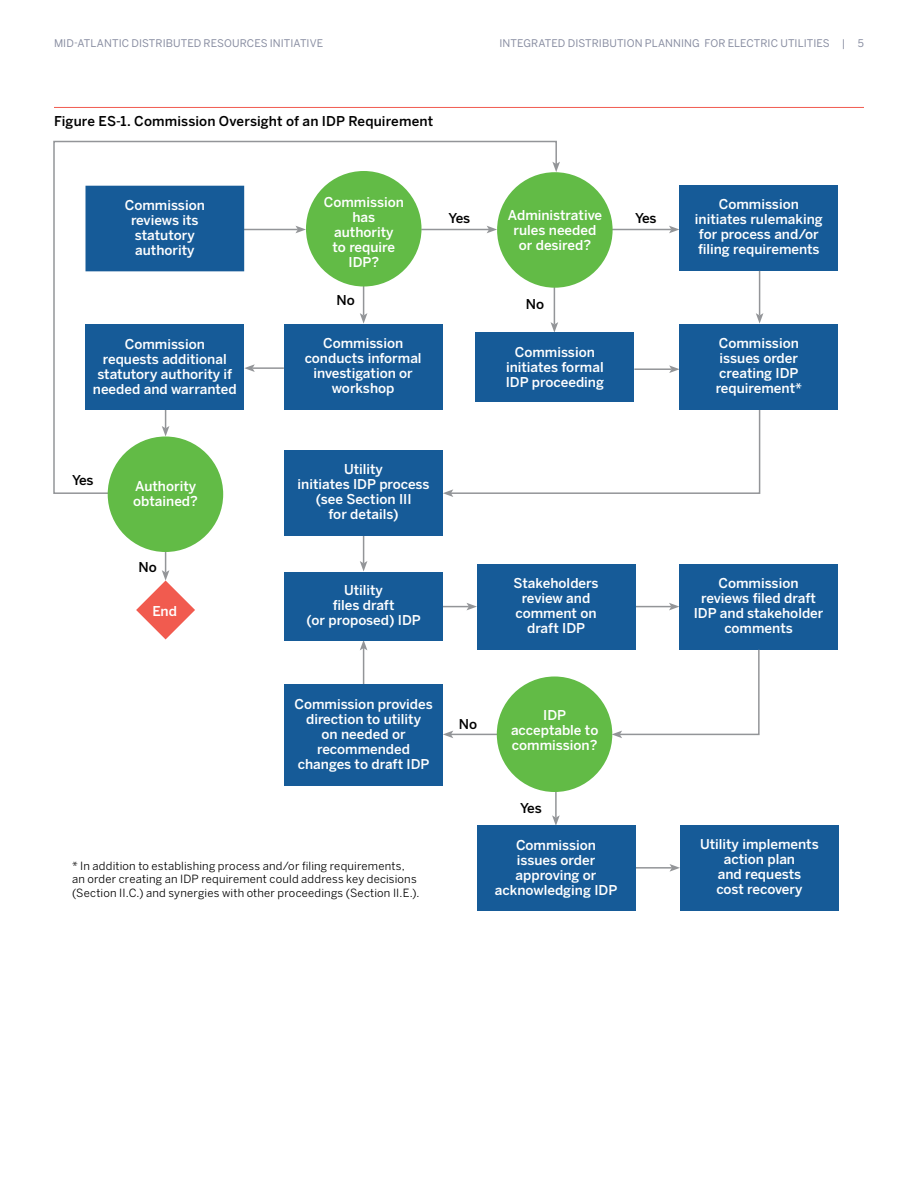
<style>
.page{position:relative;width:918px;height:1188px;background:#fff}
.page>*{position:absolute;margin:0;border:0;box-sizing:border-box;transform-origin:0 0}
.t1{font:500 13.5px/15px "Benton Sans";color:#fff;text-align:center}
.t2{font:500 13.5px "Benton Sans";letter-spacing:.005em;color:#000}
.t3{font:11.25px/13.5px "Benton Sans";letter-spacing:.015em;color:#000}
.t4{font:10.5px "Benton Sans";letter-spacing:.005em;color:#888da1}
</style>
<div class="page">
<hr style="left:631px;top:867px;width:41px;height:2px;background:#939598">
<svg style="left:670px;top:864px;width:10px;height:8px"></svg>
<hr style="left:634px;top:606px;width:37px;height:1px;background:#939598">
<svg style="left:669px;top:603px;width:10px;height:7px"></svg>
<hr style="left:634px;top:368px;width:37px;height:2px;background:#939598">
<svg style="left:669px;top:365px;width:11px;height:8px"></svg>
<hr style="left:612px;top:229px;width:59px;height:1px;background:#939598">
<svg style="left:669px;top:226px;width:11px;height:7px"></svg>
<svg style="left:53px;top:140px;width:505px;height:355px"></svg>
<svg style="left:552px;top:162px;width:8px;height:10px"></svg>
<hr style="left:438px;top:606px;width:31px;height:1px;background:#939598">
<svg style="left:466px;top:603px;width:11px;height:7px"></svg>
<hr style="left:451px;top:734px;width:54px;height:1px;background:#939598">
<svg style="left:443px;top:731px;width:10px;height:7px"></svg>
<hr style="left:252px;top:367px;width:32px;height:2px;background:#939598">
<svg style="left:244px;top:364px;width:11px;height:8px"></svg>
<hr style="left:363px;top:526px;width:1px;height:37px;background:#939598">
<svg style="left:360px;top:561px;width:7px;height:10px"></svg>
<hr style="left:555px;top:782px;width:2px;height:36px;background:#939598">
<svg style="left:552px;top:815px;width:8px;height:11px"></svg>
<hr style="left:363px;top:648px;width:1px;height:37px;background:#939598">
<svg style="left:360px;top:640px;width:7px;height:10px"></svg>
<div style="left:86px;top:186px;width:158px;height:85px;background:#165b98"></div>
<div style="left:284px;top:684px;width:159px;height:101px;background:#165b98"></div>
<div style="left:86px;top:324px;width:158px;height:86px;background:#165b98"></div>
<div style="left:680px;top:185px;width:158px;height:86px;background:#165b98"></div>
<div style="left:477px;top:826px;width:158px;height:85px;background:#165b98"></div>
<div style="left:680px;top:825px;width:159px;height:85px;background:#165b98"></div>
<div style="left:477px;top:564px;width:158px;height:85px;background:#165b98"></div>
<div style="left:679px;top:564px;width:159px;height:86px;background:#165b98"></div>
<div style="left:476px;top:333px;width:158px;height:69px;background:#165b98"></div>
<div style="left:284px;top:450px;width:159px;height:86px;background:#165b98"></div>
<div style="left:284px;top:572px;width:159px;height:68px;background:#165b98"></div>
<div style="left:284px;top:324px;width:158px;height:85px;background:#165b98"></div>
<div style="left:306px;top:171px;width:116px;height:115px;background:#62bb46;border-radius:50%"></div>
<div style="left:108px;top:436px;width:115px;height:116px;background:#62bb46;border-radius:50%"></div>
<div style="left:497px;top:172px;width:116px;height:116px;background:#62bb46;border-radius:50%"></div>
<div style="left:497px;top:676px;width:115px;height:116px;background:#62bb46;border-radius:50%"></div>
<svg style="left:136px;top:551px;width:59px;height:88px"></svg>
<hr style="left:54px;top:107px;width:810px;height:1px;background:#f15b4f">
<hr style="left:759px;top:271px;width:1px;height:44px;background:#939598">
<svg style="left:756px;top:313px;width:7px;height:11px"></svg>
<svg style="left:443px;top:407px;width:318px;height:90px"></svg>
<svg style="left:612px;top:648px;width:148px;height:90px"></svg>
<div style="left:680px;top:324px;width:158px;height:85px;background:#165b98"></div>
<p class="t4" style="left:54px;top:37px;width:271px">MID-ATLANTIC DISTRIBUTED RESOURCES INITIATIVE</p>
<p class="t4" style="left:499px;top:36px;width:366px">INTEGRATED DISTRIBUTION PLANNING FOR ELECTRIC UTILITIES | 5</p>
<p class="t2" style="left:54px;top:113px;width:381px">Figure ES-1. Commission Oversight of an IDP Requirement</p>
<p class="t1" style="left:125px;top:198px;width:82px">Commission reviews its statutory authority</p>
<p class="t1" style="left:324px;top:195px;width:82px">Commission has authority<br>to require<br>IDP?</p>
<p class="t2" style="left:449px;top:210px;width:23px">Yes</p>
<p class="t1" style="left:508px;top:208px;width:96px">Administrative rules needed or desired?</p>
<p class="t1" style="left:93px;top:336px;width:145px">Commission<br>requests additional statutory authority if needed and warranted</p>
<p class="t2" style="left:72px;top:472px;width:23px">Yes</p>
<p class="t1" style="left:133px;top:479px;width:66px;text-align:left">Authority obtained?</p>
<p class="t2" style="left:138px;top:558px;width:20px">No</p>
<p class="t2" style="left:336px;top:292px;width:20px">No</p>
<p class="t2" style="left:526px;top:296px;width:20px">No</p>
<p class="t1" style="left:305px;top:336px;width:118px">Commission conducts informal investigation or workshop</p>
<p class="t1" style="left:298px;top:462px;width:134px">Utility<br>initiates IDP process (see Section III<br>for details)</p>
<p class="t1" style="left:506px;top:345px;width:100px">Commission initiates formal<br>IDP proceeding</p>
<p class="t2" style="left:635px;top:210px;width:23px">Yes</p>
<p class="t1" style="left:695px;top:197px;width:129px">Commission initiates rulemaking for process and/or filing requirements</p>
<p class="t1" style="left:716px;top:336px;width:88px;text-align:left">Commission issues order creating IDP requirement*</p>
<p class="t1" style="left:152px;top:604px;width:26px">End</p>
<p class="t1" style="left:307px;top:582px;width:116px">Utility<br>files draft<br>(or proposed) IDP</p>
<p class="t1" style="left:294px;top:696px;width:140px">Commission provides direction to utility<br>on needed or recommended changes to draft IDP</p>
<p class="t3" style="left:72px;top:859px;width:349px">* In addition to establishing process and/or filing requirements, an order creating an IDP requirement could address key decisions (Section II.C.) and synergies with other proceedings (Section II.E.).</p>
<p class="t1" style="left:513px;top:576px;width:87px">Stakeholders review and comment on draft IDP</p>
<p class="t1" style="left:694px;top:576px;width:131px">Commission reviews filed draft<br>IDP and stakeholder comments</p>
<p class="t2" style="left:459px;top:715px;width:20px">No</p>
<p class="t1" style="left:511px;top:708px;width:89px">IDP acceptable to commission?</p>
<p class="t2" style="left:520px;top:799px;width:23px">Yes</p>
<p class="t1" style="left:495px;top:838px;width:124px">Commission issues order approving or acknowledging IDP</p>
<p class="t1" style="left:700px;top:837px;width:120px">Utility implements action plan<br>and requests<br>cost recovery</p>
</div>
